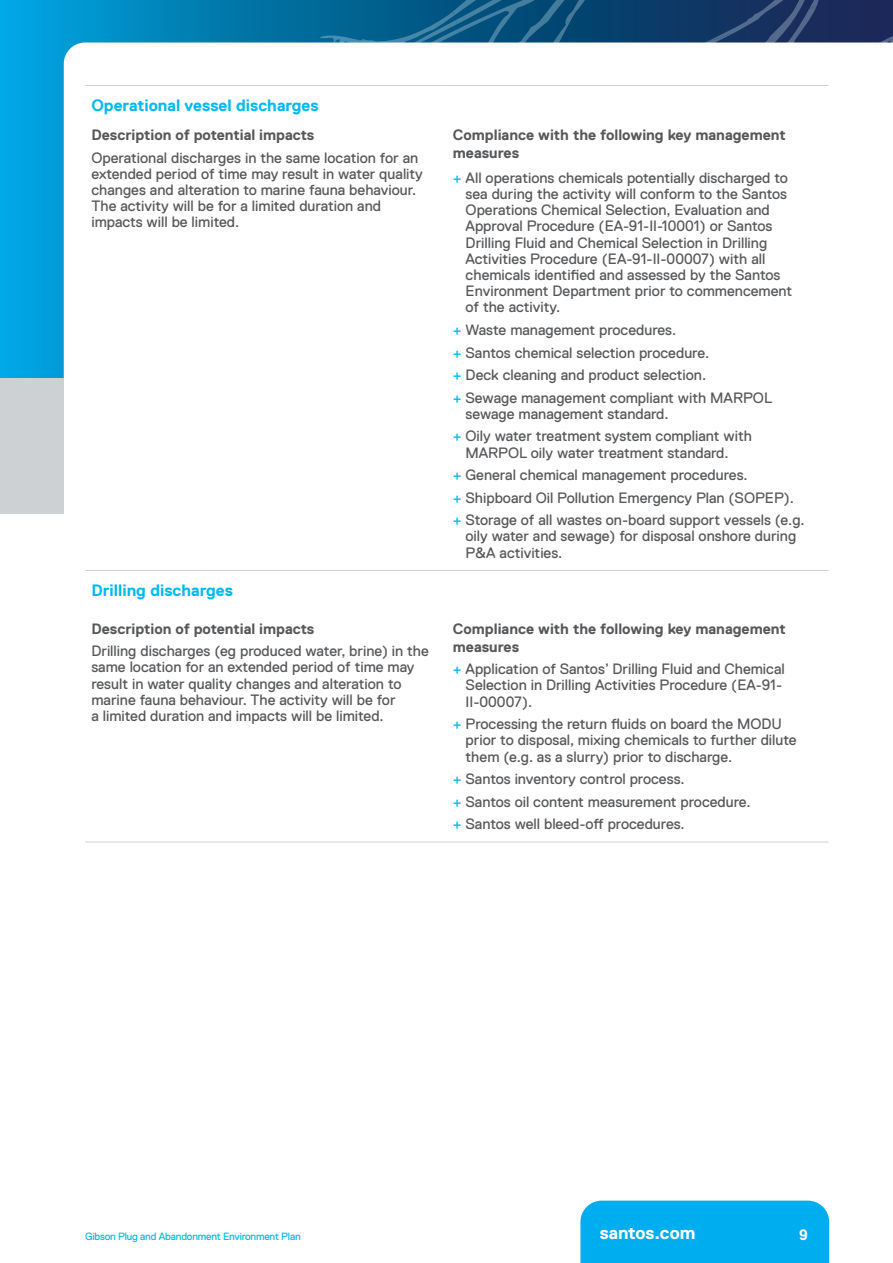
<style>
.page{position:relative;width:893px;height:1263px;background:#fff}
.page>*{position:absolute;margin:0;border:0;box-sizing:border-box;transform-origin:0 0}
.t1{font:700 18px "Replica";color:#fff}
.t2{font:700 16.5px "Replica";color:#00b9f1}
.t3{font:15px/16.2px "Replica Pro";color:#57585a}
.t4{font:700 15px/18px "Replica";color:#57585a}
.t5{font:700 15px "Replica";color:#fff}
.t6{font:10.5px "Replica Pro";letter-spacing:-.02em;color:#00b9f1}
.s1{color:#00b9f1}
</style>
<div class="page">
<img style="left:0;top:0;width:314px;height:378px">
<svg style="left:403px;top:0;width:464px;height:43px;background:#164873"></svg>
<svg style="left:64px;top:43px;width:250px;height:335px"></svg>
<div style="left:0;top:378px;width:64px;height:136px;background:#ced1d4"></div>
<div style="left:580px;top:1200px;width:249px;height:63px;background:#00adef"></div>
<hr style="left:85px;top:85px;width:361px;height:1px;background:#ced1d4">
<hr style="left:446px;top:85px;width:383px;height:1px;background:#ced1d4">
<hr style="left:85px;top:570px;width:361px;height:1px;background:#ced1d4">
<hr style="left:446px;top:570px;width:383px;height:1px;background:#ced1d4">
<hr style="left:85px;top:842px;width:361px;height:1px;background:#ced1d4">
<hr style="left:446px;top:842px;width:383px;height:1px;background:#ced1d4">
<p class="t2" style="left:91px;top:99px;width:229px">Operational vessel discharges</p>
<p class="t4" style="left:91px;top:127px;width:225px">Description of potential impacts</p>
<p class="t3" style="left:91px;top:151px;width:333px">Operational discharges in the same location for an extended period of time may result in water quality changes and alteration to marine fauna behaviour.<br>The activity will be for a limited duration and impacts will be limited.</p>
<p class="t2" style="left:91px;top:584px;width:143px">Drilling discharges</p>
<p class="t4" style="left:91px;top:621px;width:225px">Description of potential impacts</p>
<p class="t3" style="left:91px;top:644px;width:339px">Drilling discharges (eg produced water, brine) in the same location for an extended period of time may result in water quality changes and alteration to marine fauna behaviour. The activity will be for<br>a limited duration and impacts will be limited.</p>
<p class="t4" style="left:453px;top:127px;width:334px">Compliance with the following key management measures</p>
<p class="t3" style="left:466px;top:171px;width:328px;text-indent:-13px"><span class="s1">+</span> All operations chemicals potentially discharged to sea during the activity will conform to the Santos Operations Chemical Selection, Evaluation and Approval Procedure (EA-91-II-10001) or Santos Drilling Fluid and Chemical Selection in Drilling Activities Procedure (EA-91-II-00007) with all chemicals identi昀椀ed and assessed by the Santos Environment Department prior to commencement of the activity.</p>
<p class="t3" style="left:453px;top:320px;width:321px;line-height:22.5px"><span class="s1">+</span> Waste management procedures.<br><span class="s1">+</span> Santos chemical selection procedure.<br><span class="s1">+</span> Deck cleaning and product selection.<br><span class="s1">+</span> Sewage management compliant with MARPOL</p>
<p class="t3" style="left:453px;top:404px;width:301px;line-height:22.5px;text-indent:13px">sewage management standard.<br><span class="s1">+</span> Oily water treatment system compliant with</p>
<p class="t3" style="left:453px;top:443px;width:353px;line-height:22.5px;text-indent:13px">MARPOL oily water treatment standard.<br><span class="s1">+</span> General chemical management procedures.<br><span class="s1">+</span> Shipboard Oil Pollution Emergency Plan (SOPEP). <span class="s1">+</span> Storage of all wastes on-board support vessels (e.g.</p>
<p class="t3" style="left:465px;top:530px;width:332px">oily water and sewage) for disposal onshore during<br>P&amp;A activities.</p>
<p class="t4" style="left:453px;top:621px;width:334px">Compliance with the following key management measures</p>
<p class="t3" style="left:466px;top:662px;width:321px;text-indent:-13px"><span class="s1">+</span> Application of Santos’ Drilling Fluid and Chemical<br>Selection in Drilling Activities Procedure (EA-91-<br>II-00007).</p>
<p class="t3" style="left:466px;top:716px;width:333px;text-indent:-13px"><span class="s1">+</span> Processing the return 昀氀uids on board the MODU prior to disposal, mixing chemicals to further dilute them (e.g. as a slurry) prior to discharge.</p>
<p class="t3" style="left:453px;top:769px;width:299px;line-height:22.5px"><span class="s1">+</span> Santos inventory control process.<br><span class="s1">+</span> Santos oil content measurement procedure. <span class="s1">+</span> Santos well bleed-o昀昀 procedures.</p>
<p class="t6" style="left:85px;top:1232px;width:217px">Gibson Plug and Abandonment Environment Plan</p>
<p class="t1" style="left:600px;top:1226px;width:97px">santos.com</p>
<p class="t5" style="left:799px;top:1229px;width:10px">9</p>
</div>
